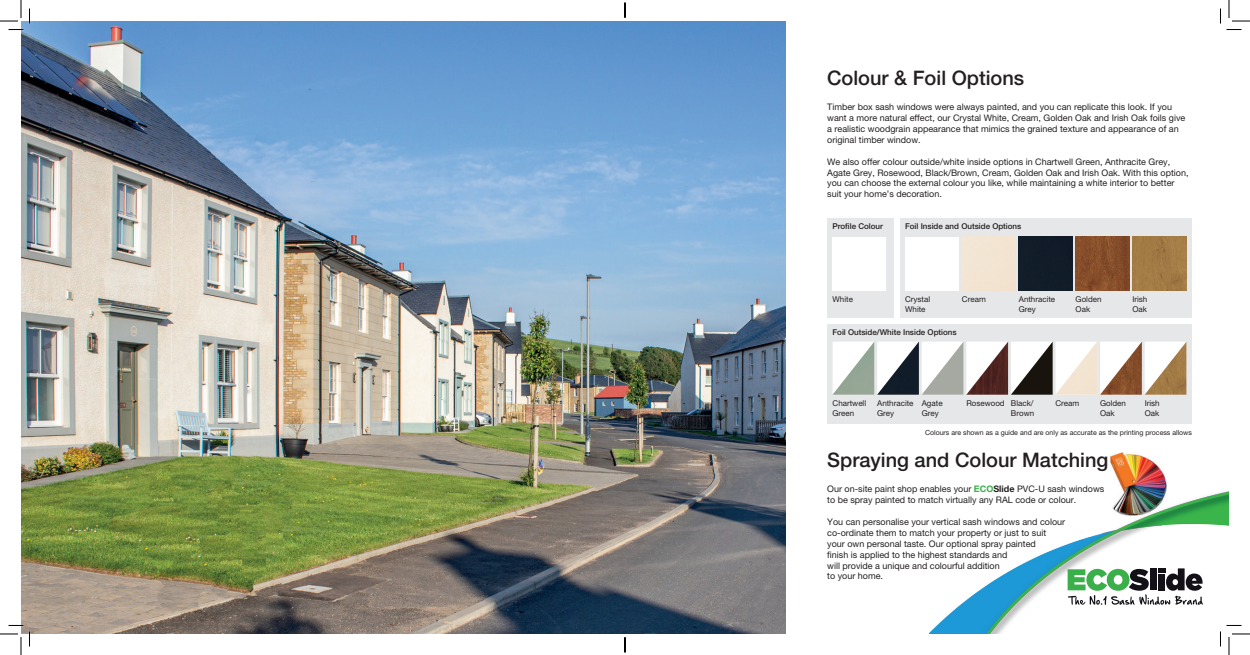
<style>
.page{position:relative;width:1250px;height:655px;background:#fff}
.page>*{position:absolute;margin:0;border:0;box-sizing:border-box;transform-origin:0 0}
.t1{font:500 20px "Helvetica Neue LT Pro";color:#231f20}
.t2{font:9px/10.8px "Helvetica Neue LT Pro";color:#231f20}
.t3{font:8px/9.6px "Helvetica Neue LT Pro";color:#231f20}
.t4{font:500 8px "Helvetica Neue LT Pro";color:#231f20}
.t5{font:7px "Helvetica Neue LT Pro";color:#231f20}
.s1{font-weight:700;color:#39af49}
.s2{font-weight:700}
</style>
<div class="page">
<img style="left:1110px;top:452px;width:55px;height:24px">
<img style="left:929px;top:476px;width:300px;height:157px">
<svg style="left:1067px;top:568px;width:135px;height:36px"></svg>
<img style="left:21px;top:21px;width:765px;height:612px">
<div style="left:827px;top:218px;width:67px;height:99px;background:#e6e7e9"></div>
<div style="left:900px;top:218px;width:292px;height:99px;background:#e6e7e9"></div>
<div style="left:827px;top:324px;width:365px;height:99px;background:#e6e7e9"></div>
<div style="left:831px;top:237px;width:54px;height:53px;background:#fff"></div>
<div style="left:905px;top:237px;width:54px;height:53px;background:#fff"></div>
<div style="left:962px;top:237px;width:54px;height:53px;background:#f2e4d2"></div>
<div style="left:1018px;top:237px;width:54px;height:53px;background:#111c29"></div>
<img style="left:1075px;top:237px;width:54px;height:53px">
<div style="left:1132px;top:237px;width:54px;height:53px;background:#a27b45"></div>
<svg style="left:833px;top:342px;width:309px;height:52px"></svg>
<img style="left:1145px;top:342px;width:41px;height:52px">
<svg style="left:0;top:0;width:30px;height:30px"></svg>
<svg style="left:0;top:624px;width:30px;height:30px"></svg>
<svg style="left:1220px;top:0;width:30px;height:30px"></svg>
<svg style="left:1219px;top:624px;width:31px;height:30px"></svg>
<svg style="left:624px;top:3px;width:2px;height:15px"></svg>
<svg style="left:624px;top:637px;width:2px;height:15px"></svg>
<h1 class="t1" style="left:827px;top:65px;width:199px">Colour &amp; Foil Options</h1>
<p class="t2" style="left:827px;top:101px;width:360px">Timber box sash windows were always painted, and you can replicate this look. If you want a more natural effect, our Crystal White, Cream, Golden Oak and Irish Oak foils give a realistic woodgrain appearance that mimics the grained texture and appearance of an original timber window.</p>
<p class="t2" style="left:827px;top:156px;width:363px">We also offer colour outside/white inside options in Chartwell Green, Anthracite Grey, Agate Grey, Rosewood, Black/Brown, Cream, Golden Oak and Irish Oak. With this option, you can choose the external colour you like, while maintaining a white interior to better suit your home’s decoration.</p>
<p class="t4" style="left:832px;top:221px;width:52px">Profile Colour</p>
<p class="t4" style="left:905px;top:221px;width:118px">Foil Inside and Outside Options</p>
<p class="t3" style="left:832px;top:294px;width:22px">White</p>
<p class="t3" style="left:905px;top:294px;width:27px">Crystal<br>White</p>
<p class="t3" style="left:962px;top:294px;width:25px">Cream</p>
<p class="t3" style="left:1018px;top:294px;width:38px">Anthracite<br>Grey</p>
<p class="t3" style="left:1075px;top:294px;width:27px">Golden<br>Oak</p>
<p class="t3" style="left:1132px;top:294px;width:16px">Irish<br>Oak</p>
<p class="t4" style="left:832px;top:327px;width:126px">Foil Outside/White Inside Options</p>
<p class="t3" style="left:832px;top:398px;width:35px">Chartwell<br>Green</p>
<p class="t3" style="left:877px;top:398px;width:38px">Anthracite<br>Grey</p>
<p class="t3" style="left:921px;top:398px;width:22px">Agate<br>Grey</p>
<p class="t3" style="left:966px;top:398px;width:69px;text-align:right">Rosewood Black/<br>Brown</p>
<p class="t3" style="left:1055px;top:398px;width:25px">Cream</p>
<p class="t3" style="left:1100px;top:398px;width:27px">Golden<br>Oak</p>
<p class="t3" style="left:1144px;top:398px;width:16px">Irish<br>Oak</p>
<p class="t5" style="left:925px;top:428px;width:268px">Colours are shown as a guide and are only as accurate as the printing process allows</p>
<h1 class="t1" style="left:827px;top:447px;width:283px">Spraying and Colour Matching</h1>
<p class="t2" style="left:827px;top:483px;width:279px">Our on-site paint shop enables your <span class="s1">ECO</span><span class="s2">Slide</span> PVC-U sash windows to be spray painted to match virtually any RAL code or colour.</p>
<p class="t2" style="left:827px;top:516px;width:240px">You can personalise your vertical sash windows and colour co-ordinate them to match your property or just to suit your own personal taste. Our optional spray painted<br>finish is applied to the highest standards and<br>will provide a unique and colourful addition<br>to your home.</p>
</div>
